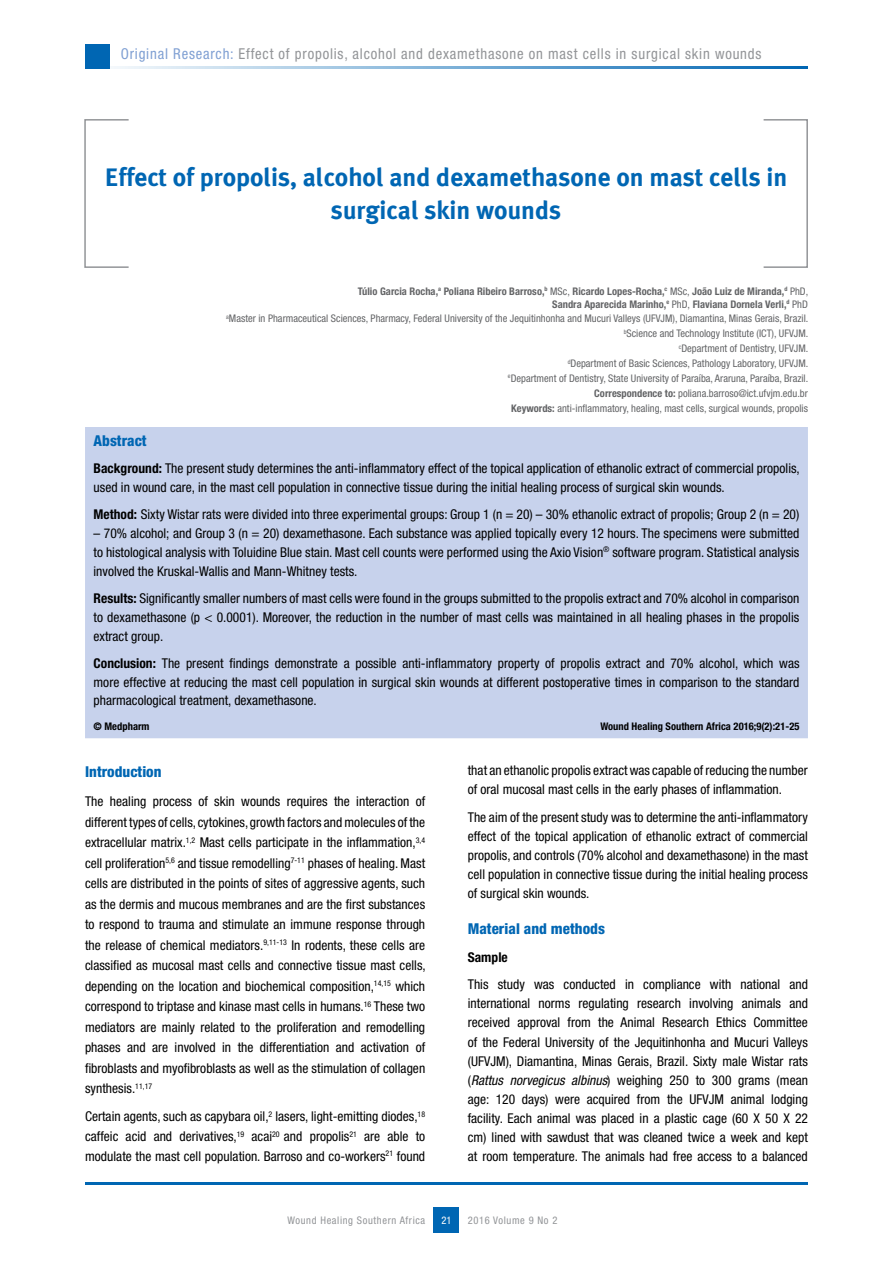
<style>
.page{position:relative;width:893px;height:1263px;background:#fff}
.page>*{position:absolute;margin:0;border:0;box-sizing:border-box;transform-origin:0 0}
.t1{font:700 25.5px/33px "Meta Plus";color:#0066b3;text-align:center}
.t2{font:condensed 15px "Helvetica Neue LT Std";letter-spacing:.055em;color:#939598}
.t3{font:800 condensed 15px "Helvetica Neue LT Std";color:#0066b3}
.t4{font:condensed 13.5px/20.5px "Helvetica Neue LT Std";color:#000;text-align:justify}
.t5{font:700 condensed 13.5px "Helvetica Neue LT Std";color:#000}
.t6{font:condensed 10.5px/14.9px "Helvetica Neue LT Std";color:#636466;text-align:right}
.t7{font:700 condensed 10.5px/12.8px "Helvetica Neue LT Std";color:#636466;text-align:right}
.t8{font:700 condensed 10.5px "Helvetica Neue LT Std";color:#000}
.t9{font:condensed 10.5px "Helvetica Neue LT Std";letter-spacing:.06em;color:#939598}
.t10{font:condensed 10.5px "Helvetica Neue LT Std";color:#fff}
.s1{color:#80a0d3}
.s2{font-weight:400}
.s3{font-weight:700}
.s4{font-style:italic}
</style>
<div class="page">
<div style="left:434px;top:1208px;width:25px;height:25px;background:#0066b3"></div>
<hr style="left:85px;top:1182px;width:723px;height:2px;background:#0066b3">
<hr style="left:85px;top:66px;width:723px;height:2px;background:#0066b3">
<div style="left:763px;top:119px;width:45px;height:149px;border:2px solid #939598"></div>
<div style="left:84px;top:119px;width:45px;height:149px;border:2px solid #939598"></div>
<div style="left:85px;top:44px;width:24px;height:24px;background:#0066b3"></div>
<div style="left:85px;top:427px;width:723px;height:311px;background:#c7d2ec"></div>
<p class="t2" style="left:121px;top:45px;width:642px"><span class="s1">Original Research:</span> Effect of propolis, alcohol and dexamethasone on mast cells in surgical skin wounds</p>
<h1 class="t1" style="left:105px;top:161px;width:684px">Effect of propolis, alcohol and dexamethasone on mast cells in surgical skin wounds</h1>
<p class="t7" style="left:358px;top:285px;width:452px">Túlio Garcia Rocha,<sup>a</sup> Poliana Ribeiro Barroso,<sup>b</sup> <span class="s2">MSc,</span> Ricardo Lopes-Rocha,<sup>c</sup> <span class="s2">MSc,</span> João Luiz de Miranda,<sup>d</sup> <span class="s2">PhD,<br></span>Sandra Aparecida Marinho,<sup>e</sup> <span class="s2">PhD,</span> Flaviana Dornela Verli,<sup>d</sup> <span class="s2">PhD</span></p>
<p class="t6" style="left:226px;top:311px;width:584px"><sup>a</sup>Master in Pharmaceutical Sciences, Pharmacy, Federal University of the Jequitinhonha and Mucuri Valleys (UFVJM), Diamantina, Minas Gerais, Brazil. <sup>b</sup>Science and Technology Institute (ICT), UFVJM.<br><sup>c</sup>Department of Dentistry, UFVJM.<br><sup>d</sup>Department of Basic Sciences, Pathology Laboratory, UFVJM.<br><sup>e</sup>Department of Dentistry, State University of Paraíba, Araruna, Paraíba, Brazil.<br><span class="s3">Correspondence to:</span> poliana.barroso@ict.ufvjm.edu.br<br><span class="s3">Keywords:</span> anti-inflammatory, healing, mast cells, surgical wounds, propolis</p>
<p class="t3" style="left:94px;top:432px;width:55px">Abstract</p>
<p class="t4" style="left:94px;top:459px;width:708px;line-height:18.8px"><span class="s3">Background:</span> The present study determines the anti-inflammatory effect of the topical application of ethanolic extract of commercial propolis, used in wound care, in the mast cell population in connective tissue during the initial healing process of surgical skin wounds.</p>
<p class="t4" style="left:94px;top:504px;width:707px"><span class="s3">Method:</span> Sixty Wistar rats were divided into three experimental groups: Group 1 (n = 20) – 30% ethanolic extract of propolis; Group 2 (n = 20)</p>
<p class="t4" style="left:94px;top:524px;width:707px;line-height:18.8px">– 70% alcohol; and Group 3 (n = 20) dexamethasone. Each substance was applied topically every 12 hours. The specimens were submitted to histological analysis with Toluidine Blue stain. Mast cell counts were performed using the Axio Vision<sup>®</sup> software program. Statistical analysis involved the Kruskal-Wallis and Mann-Whitney tests.</p>
<p class="t4" style="left:94px;top:589px;width:707px;line-height:18.8px"><span class="s3">Results:</span> Significantly smaller numbers of mast cells were found in the groups submitted to the propolis extract and 70% alcohol in comparison to dexamethasone (p &lt; 0.0001). Moreover, the reduction in the number of mast cells was maintained in all healing phases in the propolis extract group.</p>
<p class="t4" style="left:94px;top:653px;width:707px;line-height:18.8px"><span class="s3">Conclusion:</span> The present findings demonstrate a possible anti-inflammatory property of propolis extract and 70% alcohol, which was more effective at reducing the mast cell population in surgical skin wounds at different postoperative times in comparison to the standard pharmacological treatment, dexamethasone.</p>
<p class="t8" style="left:94px;top:720px;width:57px">© Medpharm</p>
<p class="t8" style="left:600px;top:720px;width:200px">Wound Healing Southern Africa 2016;9(2):21-25</p>
<p class="t3" style="left:85px;top:763px;width:78px">Introduction</p>
<p class="t4" style="left:85px;top:791px;width:342px">The healing process of skin wounds requires the interaction of different types of cells, cytokines, growth factors and molecules of the extracellular matrix.<sup>1,2</sup> Mast cells participate in the inflammation,<sup>3,4 </sup>cell proliferation<sup>5,6</sup> and tissue remodelling<sup>7-11</sup> phases of healing. Mast cells are distributed in the points of sites of aggressive agents, such as the dermis and mucous membranes and are the first substances to respond to trauma and stimulate an immune response through the release of chemical mediators.<sup>9,11-13</sup> In rodents, these cells are classified as mucosal mast cells and connective tissue mast cells, depending on the location and biochemical composition,<sup>14,15</sup> which correspond to triptase and kinase mast cells in humans.<sup>16</sup> These two mediators are mainly related to the proliferation and remodelling phases and are involved in the differentiation and activation of fibroblasts and myofibroblasts as well as the stimulation of collagen synthesis.<sup>11,17</sup></p>
<p class="t4" style="left:85px;top:1107px;width:342px;line-height:19.8px">Certain agents, such as capybara oil,<sup>2</sup> lasers, light-emitting diodes,<sup>18 </sup>caffeic acid and derivatives,<sup>19</sup> acai<sup>20</sup> and propolis<sup>21</sup> are able to modulate the mast cell population. Barroso and co-workers<sup>21</sup> found</p>
<p class="t4" style="left:468px;top:761px;width:342px;line-height:19px">that an ethanolic propolis extract was capable of reducing the number of oral mucosal mast cells in the early phases of inflammation.</p>
<p class="t4" style="left:468px;top:807px;width:342px;line-height:19px">The aim of the present study was to determine the anti-inflammatory effect of the topical application of ethanolic extract of commercial propolis, and controls (70% alcohol and dexamethasone) in the mast cell population in connective tissue during the initial healing process of surgical skin wounds.</p>
<p class="t3" style="left:468px;top:919px;width:139px">Material and methods</p>
<p class="t5" style="left:468px;top:949px;width:42px">Sample</p>
<p class="t4" style="left:468px;top:975px;width:342px;line-height:19px">This study was conducted in compliance with national and international norms regulating research involving animals and received approval from the Animal Research Ethics Committee of the Federal University of the Jequitinhonha and Mucuri Valleys (UFVJM), Diamantina, Minas Gerais, Brazil. Sixty male Wistar rats (<span class="s4">Rattus norvegicus albinus</span>) weighing 250 to 300 grams (mean age: 120 days) were acquired from the UFVJM animal lodging facility. Each animal was placed in a plastic cage (60 X 50 X 22 cm) lined with sawdust that was cleaned twice a week and kept at room temperature. The animals had free access to a balanced</p>
<p class="t9" style="left:287px;top:1214px;width:139px">Wound Healing Southern Africa</p>
<p class="t9" style="left:468px;top:1214px;width:91px">2016 Volume 9 No 2</p>
<p class="t10" style="left:441px;top:1214px;width:12px">21</p>
</div>
